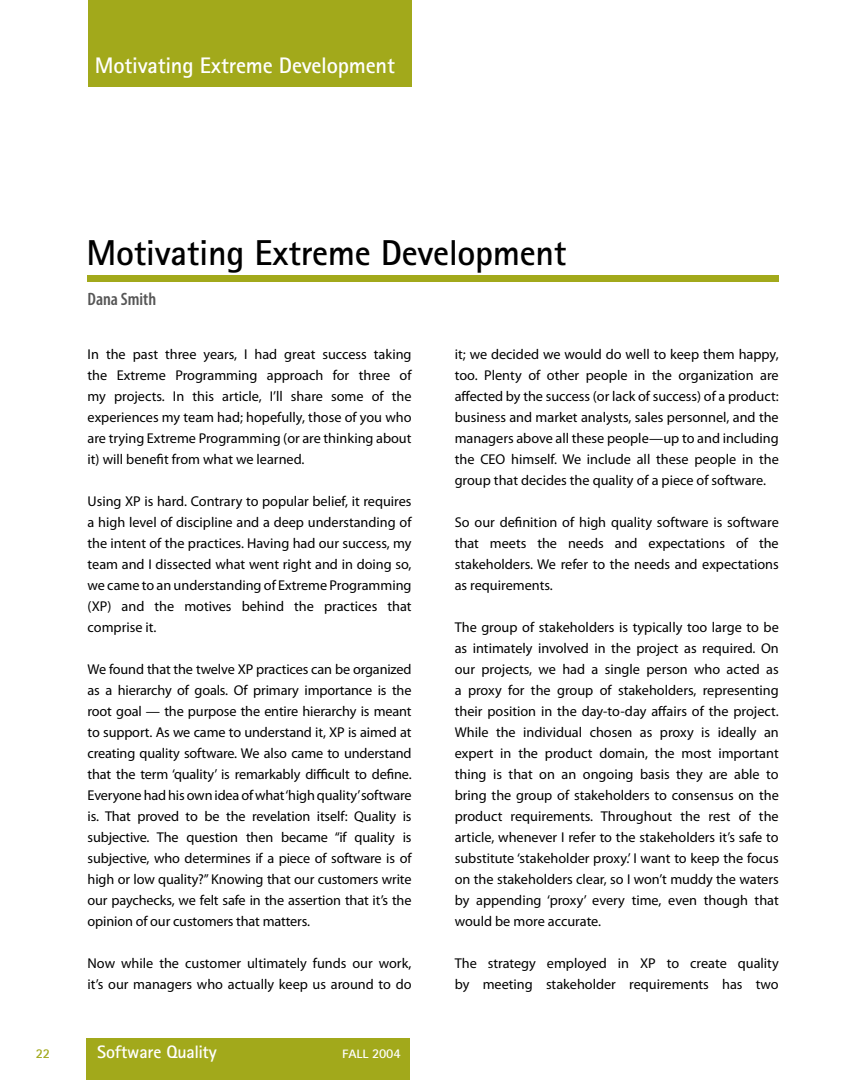
<style>
.page{position:relative;width:864px;height:1080px;background:#fff}
.page>*{position:absolute;margin:0;border:0;box-sizing:border-box;transform-origin:0 0}
.t1{font:700 36px "Rotis Sans Serif";letter-spacing:-.01em;color:#000}
.t2{font:700 22.5px "Rotis Sans Serif";letter-spacing:-.01em;color:#fff}
.t3{font:700 18px "Rotis Sans Serif";letter-spacing:-.01em;color:#fff}
.t4{font:600 condensed 18px "Myriad Pro";color:#565656}
.t5{font:14.25px/21px "Myriad Pro";color:#000;text-align:justify}
.t6{font:700 13.5px "Rotis Sans Serif";color:#a2a91b}
.t7{font:700 12.15px "Rotis Sans Serif";color:#fff;scale:1.11 1}
.s1{font-size:13.5px}
</style>
<div class="page">
<div style="left:86px;top:1038px;width:324px;height:42px;background:#a2a91b"></div>
<div style="left:87px;top:275px;width:692px;height:7px;background:#a2a91b"></div>
<div style="left:88px;top:0;width:324px;height:86px;background:#a2a91b"></div>
<h2 class="t2" style="left:95px;top:52px;width:302px">Motivating Extreme Development</h2>
<h1 class="t1" style="left:86px;top:230px;width:482px">Motivating Extreme Development</h1>
<p class="t4" style="left:88px;top:289px;width:70px">Dana Smith</p>
<p class="t5" style="left:88px;top:344px;width:326px">In the past three years, I had great success taking the Extreme Programming approach for three of my projects. In this article, I’ll share some of the experiences my team had; hopefully, those of you who are trying Extreme Programming (or are thinking about it) will benefit from what we learned.</p>
<p class="t5" style="left:88px;top:491px;width:326px">Using XP is hard. Contrary to popular belief, it requires a high level of discipline and a deep understanding of the intent of the practices. Having had our success, my team and I dissected what went right and in doing so, we came to an understanding of Extreme Programming (XP) and the motives behind the practices that comprise it.</p>
<p class="t5" style="left:88px;top:659px;width:326px">We found that the twelve XP practices can be organized as a hierarchy of goals. Of primary importance is the root goal — the purpose the entire hierarchy is meant to support. As we came to understand it, XP is aimed at creating quality software. We also came to understand that the term ‘quality’ is remarkably difficult to define.<br>Everyone had his own idea of what ‘high quality’software is. That proved to be the revelation itself: Quality is subjective. The question then became “if quality is subjective, who determines if a piece of software is of high or low quality?” Knowing that our customers write our paychecks, we felt safe in the assertion that it’s the opinion of our customers that matters.</p>
<p class="t5" style="left:88px;top:953px;width:325px">Now while the customer ultimately funds our work, it’s our managers who actually keep us around to do</p>
<p class="t6" style="left:36px;top:1045px;width:16px">22</p>
<p class="t3" style="left:97px;top:1041px;width:121px">Software Quality</p>
<p class="t7" style="left:342px;top:1046px;width:54px">FALL <span class="s1">2004</span></p>
<p class="t5" style="left:455px;top:344px;width:326px">it; we decided we would do well to keep them happy, too. Plenty of other people in the organization are affected by the success (or lack of success) of a product: business and market analysts, sales personnel, and the managers above all these people—up to and including the CEO himself. We include all these people in the group that decides the quality of a piece of software.</p>
<p class="t5" style="left:455px;top:512px;width:326px">So our definition of high quality software is software that meets the needs and expectations of the stakeholders. We refer to the needs and expectations as requirements.</p>
<p class="t5" style="left:455px;top:617px;width:326px">The group of stakeholders is typically too large to be as intimately involved in the project as required. On our projects, we had a single person who acted as a proxy for the group of stakeholders, representing their position in the day-to-day affairs of the project.<br>While the individual chosen as proxy is ideally an expert in the product domain, the most important thing is that on an ongoing basis they are able to bring the group of stakeholders to consensus on the product requirements. Throughout the rest of the article, whenever I refer to the stakeholders it’s safe to substitute ‘stakeholder proxy.’ I want to keep the focus on the stakeholders clear, so I won’t muddy the waters by appending ‘proxy’ every time, even though that would be more accurate.</p>
<p class="t5" style="left:455px;top:953px;width:326px">The strategy employed in XP to create quality by meeting stakeholder requirements has two</p>
</div>
